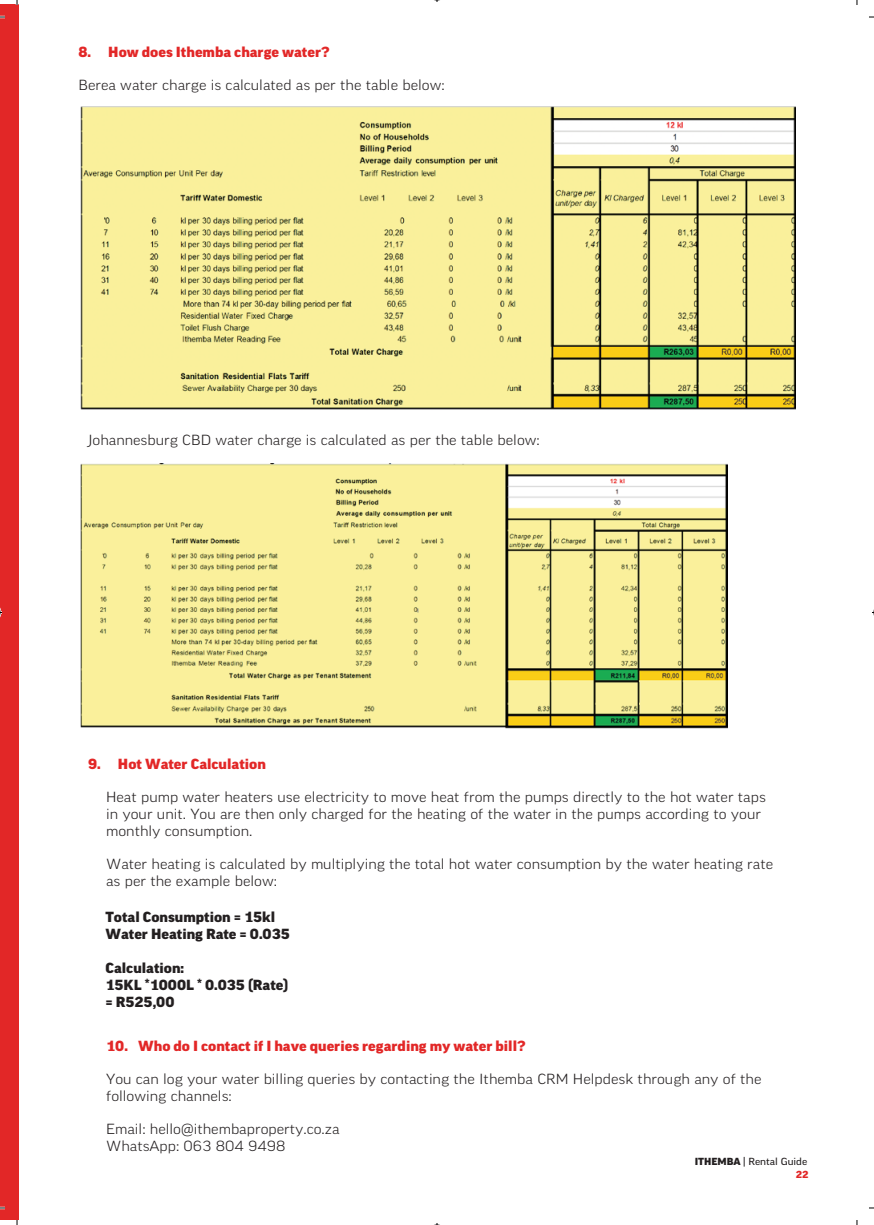
<style>
.page{position:relative;width:874px;height:1225px;background:#fff}
.page>*{position:absolute;margin:0;border:0;box-sizing:border-box;transform-origin:0 0}
.t1{font:300 expanded 14.2px/17px "Good OT";color:#231f20}
.t2{font:900 expanded 14.2px "Good OT";color:#e22727}
.t3{font:900 expanded 14.2px/17px "Good OT";color:#231f20}
.t4{font:expanded 9.8px/13.4px "Good OT";color:#231f20;text-align:right}
.s1{font-weight:900}
.s2{font-weight:900;color:#e22727}
</style>
<div class="page">
<img style="left:80px;top:463px;width:646px;height:265px">
<div style="left:0;top:5px;width:18px;height:1215px;background:#e22727"></div>
<svg style="left:0;top:1206px;width:5px;height:3px"></svg>
<svg style="left:0;top:607px;width:2px;height:11px"></svg>
<img style="left:80px;top:106px;width:715px;height:304px">
<p class="t2" style="left:78px;top:45px;width:252px">8. How does Ithemba charge water?</p>
<p class="t1" style="left:78px;top:77px;width:367px">Berea water charge is calculated as per the table below:</p>
<p class="t1" style="left:88px;top:432px;width:453px">Johannesburg CBD water charge is calculated as per the table below:</p>
<p class="t2" style="left:88px;top:756px;width:179px">9. Hot Water Calculation</p>
<p class="t1" style="left:106px;top:789px;width:661px">Heat pump water heaters use electricity to move heat from the pumps directly to the hot water taps in your unit. You are then only charged for the heating of the water in the pumps according to your monthly consumption.</p>
<p class="t1" style="left:106px;top:856px;width:668px">Water heating is calculated by multiplying the total hot water consumption by the water heating rate as per the example below:</p>
<p class="t3" style="left:105px;top:908px;width:186px">Total Consumption = 15kl<br>Water Heating Rate = 0.035</p>
<p class="t3" style="left:105px;top:959px;width:184px">Calculation:<br>15KL *1000L * 0.035 (Rate) = R525,00</p>
<p class="t2" style="left:106px;top:1038px;width:421px">10. Who do I contact if I have queries regarding my water bill?</p>
<p class="t1" style="left:106px;top:1070px;width:656px">You can log your water billing queries by contacting the Ithemba CRM Helpdesk through any of the following channels:</p>
<p class="t1" style="left:106px;top:1120px;width:235px">Email: hello@ithembaproperty.co.za<br>WhatsApp: 063 804 9498</p>
<p class="t4" style="left:694px;top:1154px;width:115px"><span class="s1">ITHEMBA</span> | Rental Guide<br><span class="s2">22</span></p>
</div>
